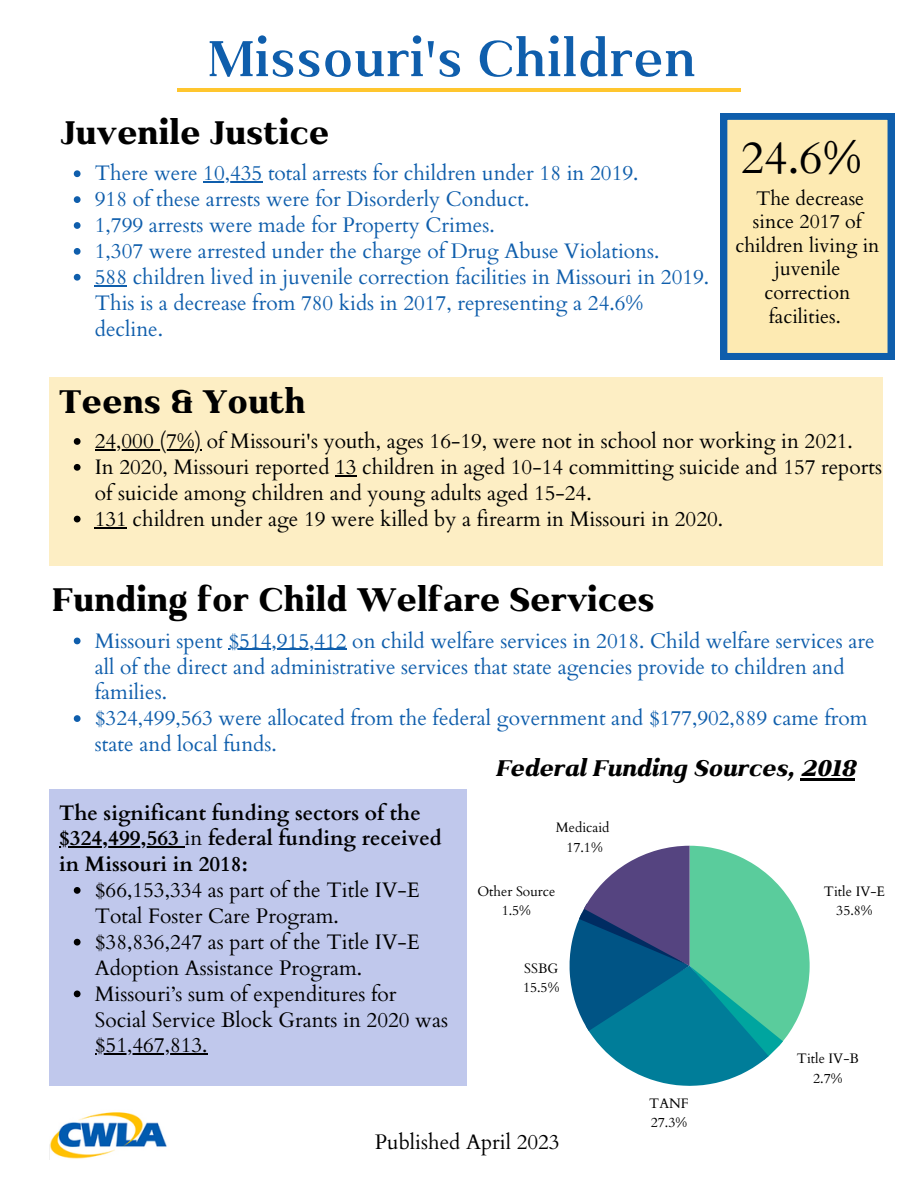
<style>
.page{position:relative;width:918px;height:1188px;background:#fff}
.page>*{position:absolute;margin:0;border:0;box-sizing:border-box;transform-origin:0 0}
.t1{font:600 60px "Kulachat Serif";color:#0f5eac}
.t2{font:45.75px "Cardo";color:#000}
.t3{font:800 39px "Kulachat Serif";color:#000}
.t4{font:italic 800 27px "Kulachat Serif";color:#000}
.t5{font:21px/25.8px "Cardo";color:#0f5eac}
.t6{font:21px/25.8px "Cardo";color:#000}
.t7{font:700 21px/25.8px "Cardo";color:#000}
.t8{font:19.8px/23.7px "Cardo";color:#000;text-align:center}
.t9{font:13.8px/19.2px "Cardo";color:#000;text-align:center}
.s1{font-weight:400}
</style>
<div class="page">
<svg style="left:74px;top:170px;width:7px;height:7px"></svg>
<hr style="left:203px;top:182px;width:59px;height:1px;background:#0f5eac">
<svg style="left:74px;top:196px;width:7px;height:7px"></svg>
<svg style="left:74px;top:222px;width:7px;height:7px"></svg>
<svg style="left:74px;top:248px;width:7px;height:7px"></svg>
<svg style="left:74px;top:274px;width:7px;height:7px"></svg>
<hr style="left:95px;top:285px;width:32px;height:1px;background:#0f5eac">
<svg style="left:721px;top:113px;width:173px;height:247px;background:#ded8b1"></svg>
<img style="left:50px;top:1112px;width:117px;height:47px">
<hr style="left:177px;top:88px;width:564px;height:3px;background:#ffc62e">
<div style="left:50px;top:378px;width:833px;height:188px;background:#fdeec4"></div>
<svg style="left:74px;top:438px;width:7px;height:7px"></svg>
<hr style="left:95px;top:449px;width:106px;height:1px;background:#000">
<svg style="left:74px;top:464px;width:7px;height:7px"></svg>
<svg style="left:335px;top:475px;width:22px;height:1px"></svg>
<svg style="left:74px;top:516px;width:7px;height:6px"></svg>
<hr style="left:95px;top:527px;width:32px;height:1px;background:#000">
<svg style="left:74px;top:638px;width:7px;height:6px"></svg>
<hr style="left:229px;top:649px;width:118px;height:1px;background:#0f5eac">
<svg style="left:74px;top:715px;width:7px;height:7px"></svg>
<svg style="left:570px;top:846px;width:240px;height:240px"></svg>
<div style="left:50px;top:789px;width:416px;height:297px;background:#c0c8ec"></div>
<svg style="left:74px;top:887px;width:7px;height:7px"></svg>
<svg style="left:74px;top:939px;width:7px;height:7px"></svg>
<svg style="left:74px;top:991px;width:7px;height:6px"></svg>
<hr style="left:95px;top:1054px;width:107px;height:1px;background:#000">
<hr style="left:59px;top:847px;width:120px;height:1px;background:#000">
<hr style="left:801px;top:778px;width:54px;height:2px;background:#000">
<h1 class="t1" style="left:208px;top:20px;width:490px">Missouri's Children</h1>
<h3 class="t3" style="left:61px;top:107px;width:270px">Juvenile Justice</h3>
<p class="t5" style="left:95px;top:161px;width:616px">There were 10,435 total arrests for children under 18 in 2019.<br>918 of these arrests were for Disorderly Conduct.<br>1,799 arrests were made for Property Crimes.<br>1,307 were arrested under the charge of Drug Abuse Violations.<br>588 children lived in juvenile correction facilities in Missouri in 2019.<br>This is a decrease from 780 kids in 2017, representing a 24.6% decline.</p>
<h3 class="t3" style="left:59px;top:377px;width:248px">Teens &amp; Youth</h3>
<h2 class="t2" style="left:741px;top:128px;width:123px">24.6%</h2>
<p class="t8" style="left:736px;top:187px;width:145px">The decrease since 2017 of children living in juvenile correction facilities.</p>
<p class="t6" style="left:95px;top:429px;width:789px">24,000 (7%) of Missouri's youth, ages 16-19, were not in school nor working in 2021.<br>In 2020, Missouri reported 13 children in aged 10-14 committing suicide and 157 reports of suicide among children and young adults aged 15-24.<br>131 children under age 19 were killed by a firearm in Missouri in 2020.</p>
<h3 class="t3" style="left:53px;top:575px;width:604px">Funding for Child Welfare Services</h3>
<p class="t5" style="left:95px;top:628px;width:781px">Missouri spent $514,915,412 on child welfare services in 2018. Child welfare services are all of the direct and administrative services that state agencies provide to children and families.<br>$324,499,563 were allocated from the federal government and $177,902,889 came from state and local funds.</p>
<p class="t7" style="left:59px;top:800px;width:384px">The significant funding sectors of the $324,499,563 <span class="s1">in</span> federal funding received in Missouri in 2018:</p>
<p class="t6" style="left:95px;top:878px;width:355px">$66,153,334 as part of the Title IV-E<br>Total Foster Care Program. $38,836,247 as part of the Title IV-E<br>Adoption Assistance Program.<br>Missouri’s sum of expenditures for<br>Social Service Block Grants in 2020 was $51,467,813.</p>
<p class="t4" style="left:495px;top:751px;width:362px">Federal Funding Sources, 2018</p>
<p class="t9" style="left:556px;top:818px;width:55px">Medicaid<br>17.1%</p>
<p class="t9" style="left:477px;top:882px;width:80px">Other Source<br>1.5%</p>
<p class="t9" style="left:523px;top:959px;width:38px;text-align:left">SSBG<br>15.5%</p>
<p class="t9" style="left:649px;top:1094px;width:41px;text-align:left">TANF<br>27.3%</p>
<p class="t9" style="left:824px;top:882px;width:63px">Title IV-E<br>35.8%</p>
<p class="t9" style="left:797px;top:1050px;width:63px">Title IV-B<br>2.7%</p>
<p class="t6" style="left:375px;top:1130px;width:186px">Published April 2023</p>
</div>
